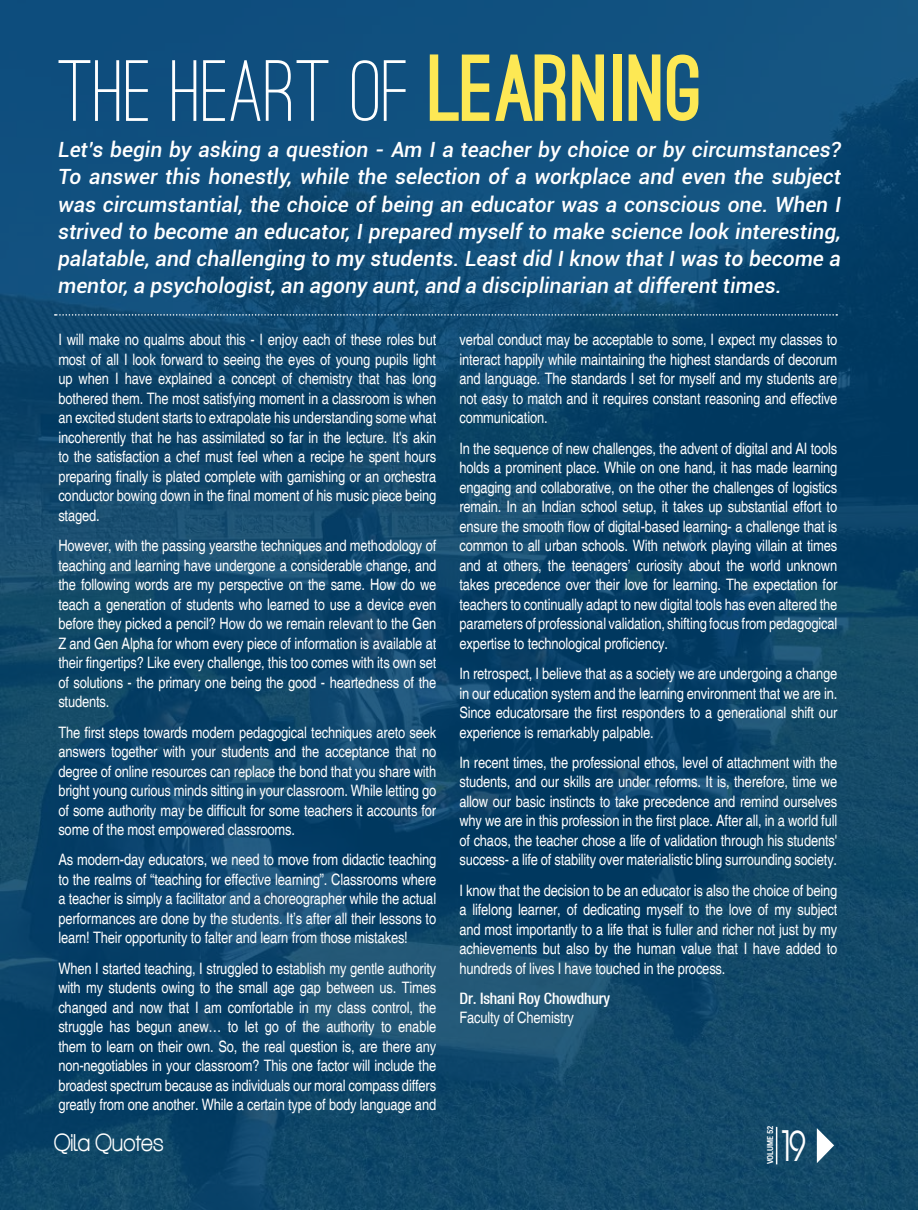
<style>
.page{position:relative;width:918px;height:1210px;background:#fff}
.page>*{position:absolute;margin:0;border:0;box-sizing:border-box;transform-origin:0 0}
.t1{font:500 90px "Ostrich Sans";color:#fff}
.t2{font:41.1px "Devil Breeze";color:#fff;scale:.75 1}
.t3{font:24px "Aliquam";color:#fff}
.t4{font:italic 500 21px/27px "Roboto";color:#fff;text-align:justify}
.t5{font:condensed 15.75px/19.5px "Helvetica";letter-spacing:-.01em;color:#fff;text-align:justify}
.t6{font:15.75px "Heavenetica Cond 6 Med SH";letter-spacing:-.01em;color:#fff}
.t7{font:700 condensed 8.25px "Roboto";color:#fff}
.s1{font-weight:900;color:#fde854}
</style>
<div class="page">
<img style="left:0;top:0;width:918px;height:1210px">
<svg style="left:817px;top:1128px;width:17px;height:35px"></svg>
<hr style="left:776px;top:1127px;width:1px;height:37px;background:#fff">
<svg style="left:55px;top:314px;width:782px;height:2px;background:#4d7895"></svg>
<h1 class="t1" style="left:58px;top:37px;width:647px">THE HEART OF <span class="s1">LEARNING</span></h1>
<p class="t4" style="left:58px;top:136px;width:785px">Let’s begin by asking a question - Am I a teacher by choice or by circumstances?<br>To answer this honestly, while the selection of a workplace and even the subject was circumstantial, the choice of being an educator was a conscious one. When I strived to become an educator, I prepared myself to make science look interesting, palatable, and challenging to my students. Least did I know that I was to become a mentor, a psychologist, an agony aunt, and a disciplinarian at different times.</p>
<p class="t5" style="left:58px;top:330px;width:379px">I will make no qualms about this - I enjoy each of these roles but most of all I look forward to seeing the eyes of young pupils light up when I have explained a concept of chemistry that has long bothered them. The most satisfying moment in a classroom is when an excited student starts to extrapolate his understanding some what incoherently that he has assimilated so far in the lecture. It's akin to the satisfaction a chef must feel when a recipe he spent hours preparing finally is plated complete with garnishing or an orchestra conductor bowing down in the final moment of his music piece being staged.</p>
<p class="t5" style="left:58px;top:536px;width:380px">However, with the passing yearsthe techniques and methodology of teaching and learning have undergone a considerable change, and the following words are my perspective on the same. How do we teach a generation of students who learned to use a device even before they picked a pencil? How do we remain relevant to the Gen Z and Gen Alpha for whom every piece of information is available at their fingertips? Like every challenge, this too comes with its own set of solutions - the primary one being the good - heartedness of the students.</p>
<p class="t5" style="left:58px;top:722px;width:379px">The first steps towards modern pedagogical techniques areto seek answers together with your students and the acceptance that no degree of online resources can replace the bond that you share with bright young curious minds sitting in your classroom. While letting go of some authority may be difficult for some teachers it accounts for some of the most empowered classrooms.</p>
<p class="t5" style="left:58px;top:850px;width:379px">As modern-day educators, we need to move from didactic teaching to the realms of “teaching for effective learning”. Classrooms where a teacher is simply a facilitator and a choreographer while the actual performances are done by the students. It’s after all their lessons to learn! Their opportunity to falter and learn from those mistakes!</p>
<p class="t5" style="left:58px;top:958px;width:379px">When I started teaching, I struggled to establish my gentle authority with my students owing to the small age gap between us. Times changed and now that I am comfortable in my class control, the struggle has begun anew… to let go of the authority to enable them to learn on their own. So, the real question is, are there any non-negotiables in your classroom? This one factor will include the broadest spectrum because as individuals our moral compass differs greatly from one another. While a certain type of body language and</p>
<h3 class="t3" style="left:54px;top:1128px;width:111px">Qila Quotes</h3>
<p class="t5" style="left:459px;top:330px;width:379px">verbal conduct may be acceptable to some, I expect my classes to interact happily while maintaining the highest standards of decorum and language. The standards I set for myself and my students are not easy to match and it requires constant reasoning and effective communication.</p>
<p class="t5" style="left:459px;top:438px;width:379px">In the sequence of new challenges, the advent of digital and AI tools holds a prominent place. While on one hand, it has made learning engaging and collaborative, on the other the challenges of logistics remain. In an Indian school setup, it takes up substantial effort to ensure the smooth flow of digital-based learning- a challenge that is common to all urban schools. With network playing villain at times and at others, the teenagers’ curiosity about the world unknown takes precedence over their love for learning. The expectation for teachers to continually adapt to new digital tools has even altered the parameters of professional validation, shifting focus from pedagogical expertise to technological proficiency.</p>
<p class="t5" style="left:459px;top:664px;width:379px">In retrospect, I believe that as a society we are undergoing a change in our education system and the learning environment that we are in.<br>Since educatorsare the first responders to a generational shift our experience is remarkably palpable.</p>
<p class="t5" style="left:459px;top:752px;width:379px">In recent times, the professional ethos, level of attachment with the students, and our skills are under reforms. It is, therefore, time we allow our basic instincts to take precedence and remind ourselves why we are in this profession in the first place. After all, in a world full of chaos, the teacher chose a life of validation through his students' success- a life of stability over materialistic bling surrounding society.</p>
<p class="t5" style="left:459px;top:880px;width:380px">I know that the decision to be an educator is also the choice of being a lifelong learner, of dedicating myself to the love of my subject and most importantly to a life that is fuller and richer not just by my achievements but also by the human value that I have added to hundreds of lives I have touched in the process.</p>
<p class="t6" style="left:459px;top:988px;width:152px">Dr. Ishani Roy Chowdhury</p>
<p class="t5" style="left:459px;top:1008px;width:116px">Faculty of Chemistry</p>
<p class="t7" style="left:764px;top:1164px;width:40px;rotate:-90deg">VOLUME 52</p>
<h2 class="t2" style="left:781px;top:1127px;width:35px">19</h2>
</div>
